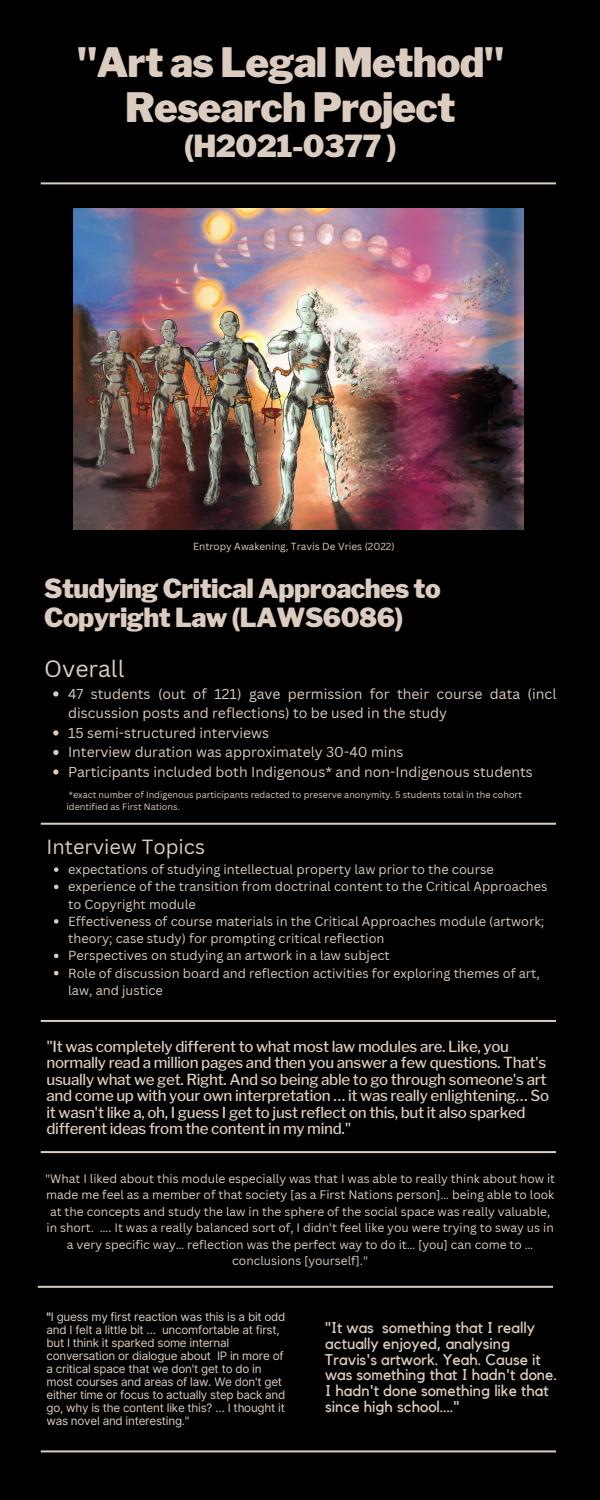
<style>
.page{position:relative;width:600px;height:1500px;background:#000}
.page>*{position:absolute;margin:0;border:0;box-sizing:border-box;transform-origin:0 0}
.t1{font:900 40.2px/44.2px "Libre Franklin";letter-spacing:-.02em;color:#dcccc0;text-align:center}
.t2{font:900 30.2px "Libre Franklin";letter-spacing:-.02em;color:#dcccc0}
.t3{font:900 26.2px/29.2px "Libre Franklin";letter-spacing:-.02em;color:#dcccc0}
.t4{font:23px "Canva Sans";color:#dcccc0}
.t5{font:20px "Canva Sans";color:#dcccc0}
.t6{font:15.6px/15.9px "Kollektif";color:#dcccc0}
.t7{font:500 15.2px/16.5px "Libre Franklin";letter-spacing:-.02em;color:#dcccc0}
.t8{font:14px/19.5px "Canva Sans";color:#dcccc0}
.t9{font:12.8px/17.2px "Canva Sans";color:#dcccc0}
.t10{font:12px/16.5px "Canva Sans";color:#dcccc0;text-align:center}
.t11{font:11.7px/13px "Inter";letter-spacing:-.02em;color:#dcccc0}
.t12{font:10px "Canva Sans";color:#dcccc0}
.t13{font:9px/12px "Canva Sans";color:#dcccc0}
.s1{font-weight:700}
</style>
<div class="page">
<hr style="left:41px;top:182px;width:515px;height:2px;background:#dcccc0">
<hr style="left:41px;top:823px;width:515px;height:2px;background:#dcccc0">
<hr style="left:41px;top:1020px;width:515px;height:2px;background:#dcccc0">
<hr style="left:41px;top:1151px;width:515px;height:2px;background:#dcccc0">
<hr style="left:38px;top:1286px;width:515px;height:2px;background:#dcccc0">
<hr style="left:41px;top:1450px;width:515px;height:2px;background:#dcccc0">
<img style="left:74px;top:208px;width:450px;height:322px">
<svg style="left:54px;top:867px;width:4px;height:5px"></svg>
<svg style="left:54px;top:885px;width:4px;height:4px"></svg>
<svg style="left:54px;top:919px;width:4px;height:5px"></svg>
<svg style="left:54px;top:954px;width:4px;height:4px"></svg>
<svg style="left:54px;top:971px;width:4px;height:4px"></svg>
<svg style="left:53px;top:691px;width:6px;height:6px"></svg>
<svg style="left:53px;top:730px;width:6px;height:6px"></svg>
<svg style="left:53px;top:750px;width:6px;height:5px"></svg>
<svg style="left:53px;top:769px;width:6px;height:6px"></svg>
<h1 class="t1" style="left:77px;top:41px;width:429px">"Art as Legal Method"<br>Research Project</h1>
<h2 class="t2" style="left:184px;top:128px;width:214px">(H2021-0377 )</h2>
<p class="t12" style="left:193px;top:539px;width:203px">Entropy Awakening, Travis De Vries (2022)</p>
<h3 class="t3" style="left:44px;top:574px;width:398px">Studying Critical Approaches to<br>Copyright Law (LAWS6086)</h3>
<h3 class="t4" style="left:44px;top:653px;width:82px">Overall</h3>
<p class="t8" style="left:68px;top:684px;width:490px">47 students (out of 121) gave permission for their course data (incl discussion posts and reflections) to be used in the study<br>15 semi-structured interviews<br>Interview duration was approximately 30-40 mins<br>Participants included both Indigenous* and non-Indigenous students</p>
<p class="t13" style="left:67px;top:789px;width:457px">*exact number of Indigenous participants redacted to preserve anonymity. 5 students total in the cohort identified as First Nations.</p>
<h3 class="t5" style="left:46px;top:833px;width:160px">Interview Topics</h3>
<p class="t9" style="left:68px;top:861px;width:481px">expectations of studying intellectual property law prior to the course experience of the transition from doctrinal content to the Critical Approaches to Copyright module<br>Effectiveness of course materials in the Critical Approaches module (artwork; theory; case study) for prompting critical reflection<br>Perspectives on studying an artwork in a law subject<br>Role of discussion board and reflection activities for exploring themes of art, law, and justice</p>
<p class="t7" style="left:46px;top:1038px;width:504px">"It was completely different to what most law modules are. Like, you normally read a million pages and then you answer a few questions. That's usually what we get. Right. And so being able to go through someone's art and come up with your own interpretation … it was really enlightening… So it wasn't like a, oh, I guess I get to just reflect on this, but it also sparked different ideas from the content in my mind."</p>
<p class="t10" style="left:45px;top:1170px;width:512px">"What I liked about this module especially was that I was able to really think about how it made me feel as a member of that society [as a First Nations person]… being able to look at the concepts and study the law in the sphere of the social space was really valuable, in short. …. It was a really balanced sort of, I didn't feel like you were trying to sway us in a very specific way… reflection was the perfect way to do it… [you] can come to … conclusions [yourself]."</p>
<p class="t11" style="left:46px;top:1310px;width:241px"><span class="s1">"</span>I guess my first reaction was this is a bit odd and I felt a little bit … uncomfortable at first, but I think it sparked some internal conversation or dialogue about IP in more of a critical space that we don't get to do in most courses and areas of law. We don't get either time or focus to actually step back and go, why is the content like this? … I thought it was novel and interesting."</p>
<p class="t6" style="left:325px;top:1320px;width:234px">"It was something that I really actually enjoyed, analysing<br>Travis's artwork. Yeah. Cause it was something that I hadn't done.<br>I hadn't done something like that since high school…."</p>
</div>
